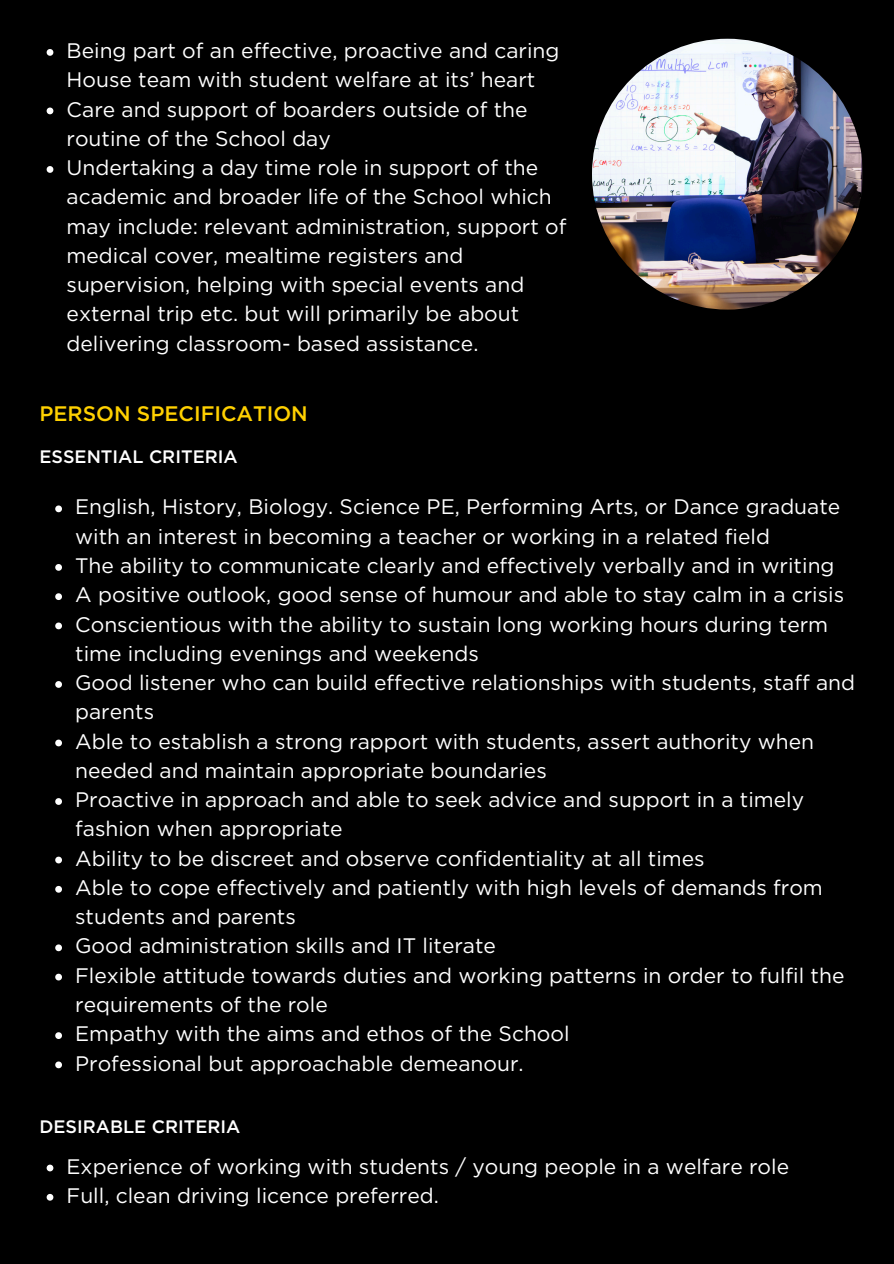
<style>
.page{position:relative;width:894px;height:1264px;background:#fff}
.page>*{position:absolute;margin:0;border:0;box-sizing:border-box;transform-origin:0 0}
.t1{font:21px/29.2px "Gotham";color:#fff}
.t2{font:500 21px "Gotham";color:#ffd100}
.t3{font:500 18px "Gotham";color:#fff}
</style>
<div class="page">
<div style="left:0;top:0;width:893px;height:1263px;background:#000"></div>
<svg style="left:55px;top:505px;width:7px;height:7px"></svg>
<svg style="left:55px;top:564px;width:7px;height:6px"></svg>
<svg style="left:55px;top:593px;width:7px;height:7px"></svg>
<svg style="left:55px;top:622px;width:7px;height:7px"></svg>
<svg style="left:55px;top:681px;width:7px;height:6px"></svg>
<svg style="left:55px;top:739px;width:7px;height:7px"></svg>
<svg style="left:55px;top:798px;width:7px;height:6px"></svg>
<svg style="left:55px;top:856px;width:7px;height:7px"></svg>
<svg style="left:55px;top:885px;width:7px;height:7px"></svg>
<svg style="left:55px;top:944px;width:7px;height:7px"></svg>
<svg style="left:55px;top:973px;width:7px;height:7px"></svg>
<svg style="left:55px;top:1032px;width:7px;height:6px"></svg>
<svg style="left:55px;top:1061px;width:7px;height:7px"></svg>
<svg style="left:47px;top:1164px;width:6px;height:7px"></svg>
<svg style="left:47px;top:1193px;width:6px;height:7px"></svg>
<img style="left:592px;top:39px;width:270px;height:270px;border-radius:50%">
<svg style="left:47px;top:49px;width:6px;height:7px"></svg>
<svg style="left:47px;top:107px;width:6px;height:7px"></svg>
<svg style="left:47px;top:166px;width:6px;height:7px"></svg>
<p class="t1" style="left:67px;top:36px;width:494px">Being part of an effective, proactive and caring<br>House team with student welfare at its’ heart</p>
<p class="t1" style="left:67px;top:94px;width:462px">Care and support of boarders outside of the routine of the School day</p>
<p class="t1" style="left:67px;top:153px;width:501px">Undertaking a day time role in support of the academic and broader life of the School which may include: relevant administration, support of medical cover, mealtime registers and supervision, helping with special events and external trip etc. but will primarily be about delivering classroom- based assistance.</p>
<p class="t2" style="left:39px;top:401px;width:270px">PERSON SPECIFICATION</p>
<p class="t3" style="left:39px;top:445px;width:200px">ESSENTIAL CRITERIA</p>
<p class="t1" style="left:75px;top:492px;width:766px">English, History, Biology. Science PE, Performing Arts, or Dance graduate with an interest in becoming a teacher or working in a related field</p>
<p class="t1" style="left:75px;top:551px;width:760px">The ability to communicate clearly and effectively verbally and in writing</p>
<p class="t1" style="left:75px;top:580px;width:770px">A positive outlook, good sense of humour and able to stay calm in a crisis</p>
<p class="t1" style="left:75px;top:609px;width:754px">Conscientious with the ability to sustain long working hours during term time including evenings and weekends</p>
<h1 class="t1" style="left:75px;top:668px;width:781px">Good listener who can build effective relationships with students, staff and parents</h1>
<p class="t1" style="left:75px;top:726px;width:740px">Able to establish a strong rapport with students, assert authority when needed and maintain appropriate boundaries</p>
<p class="t1" style="left:75px;top:785px;width:730px">Proactive in approach and able to seek advice and support in a timely fashion when appropriate</p>
<p class="t1" style="left:75px;top:843px;width:631px">Ability to be discreet and observe confidentiality at all times</p>
<p class="t1" style="left:75px;top:872px;width:749px">Able to cope effectively and patiently with high levels of demands from students and parents</p>
<p class="t1" style="left:75px;top:931px;width:422px">Good administration skills and IT literate</p>
<p class="t1" style="left:75px;top:960px;width:770px">Flexible attitude towards duties and working patterns in order to fulfil the requirements of the role</p>
<p class="t1" style="left:75px;top:1019px;width:496px">Empathy with the aims and ethos of the School</p>
<p class="t1" style="left:75px;top:1048px;width:450px">Professional but approachable demeanour.</p>
<p class="t3" style="left:39px;top:1115px;width:202px">DESIRABLE CRITERIA</p>
<p class="t1" style="left:67px;top:1151px;width:723px">Experience of working with students / young people in a welfare role</p>
<p class="t1" style="left:67px;top:1180px;width:373px">Full, clean driving licence preferred.</p>
</div>
